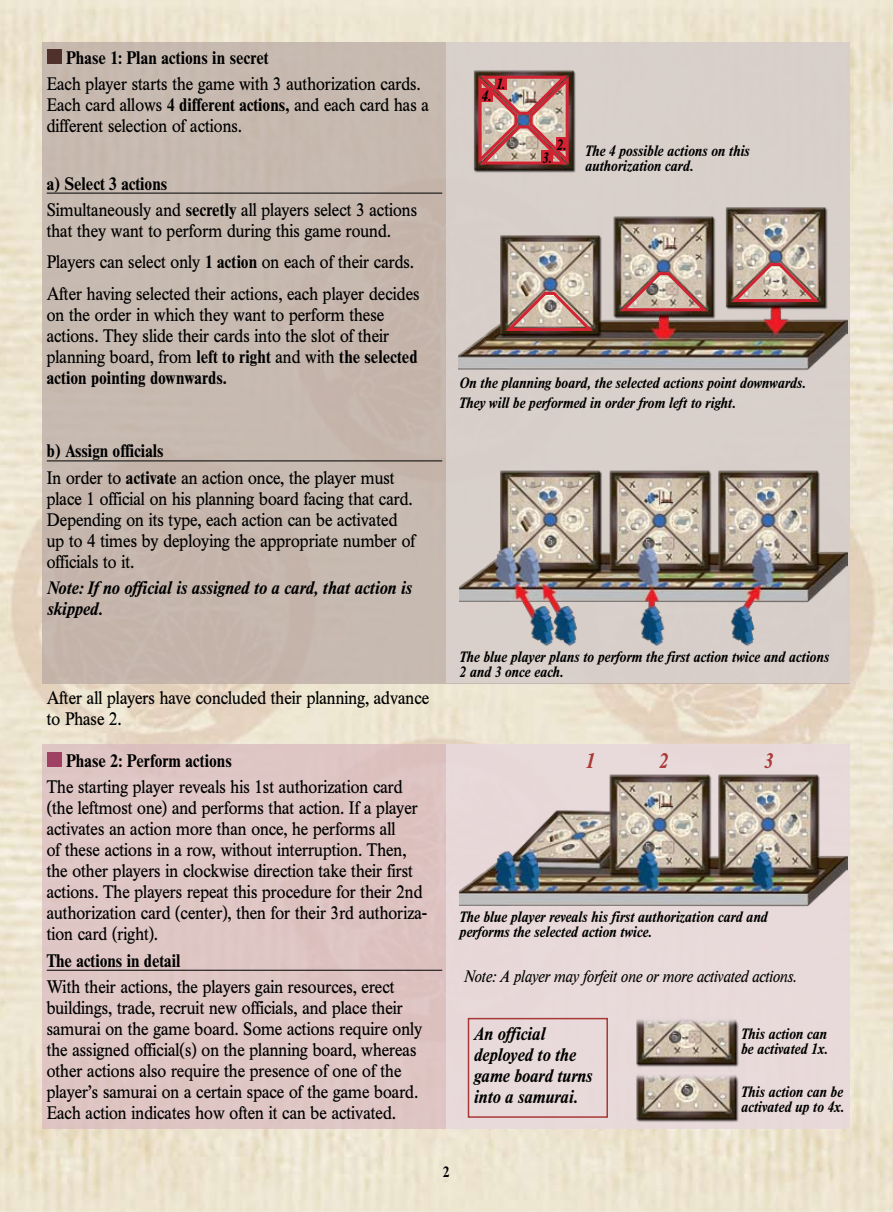
<style>
.page{position:relative;width:893px;height:1212px;background:#fff}
.page>*{position:absolute;margin:0;border:0;box-sizing:border-box;transform-origin:0 0}
.t1{font:italic 700 21px "Times BQ";color:#a73836;scale:.9 1}
.t2{font:18px/21px "Times BQ";color:#000;scale:.9 1}
.t3{font:italic 700 18px/21px "Times BQ";color:#000;scale:.9 1}
.t4{font:700 18px "Times BQ";color:#000;scale:.9 1}
.t5{font:italic 16.5px "Times BQ";color:#000;scale:.9 1}
.t6{font:italic 700 15px/15px "Times BQ";color:#000;scale:.9 1}
.t7{font:700 15px "Times BQ";color:#000;scale:.9 1}
.s1{font-weight:700}
</style>
<div class="page">
<img style="left:0;top:0;width:893px;height:1212px">
<div style="left:43px;top:43px;width:807px;height:641px;background:#c7b9af"></div>
<div style="left:43px;top:744px;width:807px;height:384px;background:#dec5c4"></div>
<div style="left:446px;top:43px;width:404px;height:640px;background:#d9d0ca"></div>
<div style="left:446px;top:744px;width:404px;height:384px;background:#e8d9da"></div>
<img style="left:459px;top:470px;width:389px;height:176px">
<img style="left:459px;top:774px;width:389px;height:133px">
<img style="left:636px;top:1008px;width:215px;height:117px">
<img style="left:473px;top:70px;width:103px;height:103px">
<img style="left:459px;top:207px;width:388px;height:164px">
<svg style="left:502px;top:290px;width:92px;height:44px;background:#b28e82"></svg>
<svg style="left:616px;top:271px;width:92px;height:43px;background:#b59186"></svg>
<svg style="left:728px;top:261px;width:92px;height:44px;background:#b79388"></svg>
<img style="left:476px;top:73px;width:95px;height:95px">
<hr style="left:47px;top:193px;width:395px;height:1px;background:#000">
<hr style="left:47px;top:460px;width:395px;height:1px;background:#000">
<hr style="left:47px;top:970px;width:395px;height:1px;background:#000">
<div style="left:47px;top:49px;width:15px;height:15px;background:#50302a"></div>
<div style="left:47px;top:752px;width:15px;height:15px;background:#9f4162"></div>
<div style="left:468px;top:1018px;width:140px;height:100px;border:2px solid #a73836"></div>
<div style="left:556px;top:137px;width:11px;height:14px;background:#d22333"></div>
<div style="left:542px;top:151px;width:11px;height:13px;background:#d22333"></div>
<div style="left:481px;top:89px;width:11px;height:13px;background:#d22333"></div>
<div style="left:496px;top:77px;width:11px;height:13px;background:#d22333"></div>
<p class="t4" style="left:66px;top:47px;width:226px">Phase 1: Plan actions in secret</p>
<p class="t2" style="left:47px;top:73px;width:426px">Each player starts the game with 3 authorization cards.<br>Each card allows <span class="s1">4 different actions,</span> and each card has a different selection of actions.</p>
<p class="t2" style="left:47px;top:170px;width:413px;line-height:26.2px"><span class="s1">a) Select 3 actions<br></span>Simultaneously and <span class="s1">secretly</span> all players select 3 actions</p>
<p class="t2" style="left:47px;top:215px;width:416px;line-height:31.5px">that they want to perform during this game round.<br>Players can select only <span class="s1">1 action</span> on each of their cards.<br>After having selected their actions, each player decides</p>
<p class="t2" style="left:47px;top:304px;width:413px">on the order in which they want to perform these actions. They slide their cards into the slot of their planning board, from <span class="s1">left to right</span> and with <span class="s1">the selected action pointing downwards.</span></p>
<p class="t2" style="left:47px;top:438px;width:388px;line-height:26.2px"><span class="s1">b) Assign officials<br></span>In order to <span class="s1">activate</span> an action once, the player must</p>
<p class="t2" style="left:47px;top:488px;width:411px">place 1 official on his planning board facing that card.<br>Depending on its type, each action can be activated up to 4 times by deploying the appropriate number of officials to it.</p>
<p class="t3" style="left:47px;top:577px;width:407px">Note: If no official is assigned to a card, that action is skipped.</p>
<p class="t2" style="left:47px;top:688px;width:426px">After all players have concluded their planning, advance to Phase 2.</p>
<p class="t4" style="left:66px;top:750px;width:186px">Phase 2: Perform actions</p>
<p class="t2" style="left:47px;top:777px;width:424px">The starting player reveals his 1st authorization card (the leftmost one) and performs that action. If a player activates an action more than once, he performs all<br>of these actions in a row, without interruption. Then, the other players in clockwise direction take their first actions. The players repeat this procedure for their 2nd authorization card (center), then for their 3rd authoriza&shy;tion card (right).</p>
<p class="t4" style="left:47px;top:950px;width:150px">The actions in detail</p>
<p class="t2" style="left:47px;top:976px;width:419px">With their actions, the players gain resources, erect buildings, trade, recruit new officials, and place their samurai on the game board. Some actions require only the assigned official(s) on the planning board, whereas other actions also require the presence of one of the player’s samurai on a certain space of the game board.<br>Each action indicates how often it can be activated.</p>
<p class="t6" style="left:496px;top:76px;width:12px">1.</p>
<p class="t6" style="left:481px;top:88px;width:13px">4.</p>
<p class="t6" style="left:556px;top:137px;width:12px">2.</p>
<p class="t6" style="left:542px;top:150px;width:12px">3.</p>
<p class="t6" style="left:585px;top:143px;width:184px">The 4 possible actions on this authorization card.</p>
<p class="t6" style="left:459px;top:374px;width:387px;line-height:19.2px">On the planning board, the selected actions point downwards.<br>They will be performed in order from left to right.</p>
<p class="t6" style="left:459px;top:649px;width:412px">The blue player plans to perform the first action twice and actions<br>2 and 3 once each.</p>
<p class="t1" style="left:585px;top:748px;width:12px">1</p>
<p class="t1" style="left:658px;top:748px;width:12px">2</p>
<p class="t1" style="left:763px;top:748px;width:12px">3</p>
<p class="t6" style="left:459px;top:909px;width:344px">The blue player reveals his first authorization card and performs the selected action twice.</p>
<p class="t5" style="left:463px;top:967px;width:371px">Note: A player may forfeit one or more activated actions.</p>
<p class="t3" style="left:473px;top:1024px;width:133px">An official deployed to the game board turns into a samurai.</p>
<p class="t6" style="left:741px;top:1027px;width:98px">This action can be activated 1x.</p>
<p class="t6" style="left:741px;top:1084px;width:116px">This action can be activated up to 4x.</p>
<p class="t7" style="left:443px;top:1162px;width:9px">2</p>
</div>
